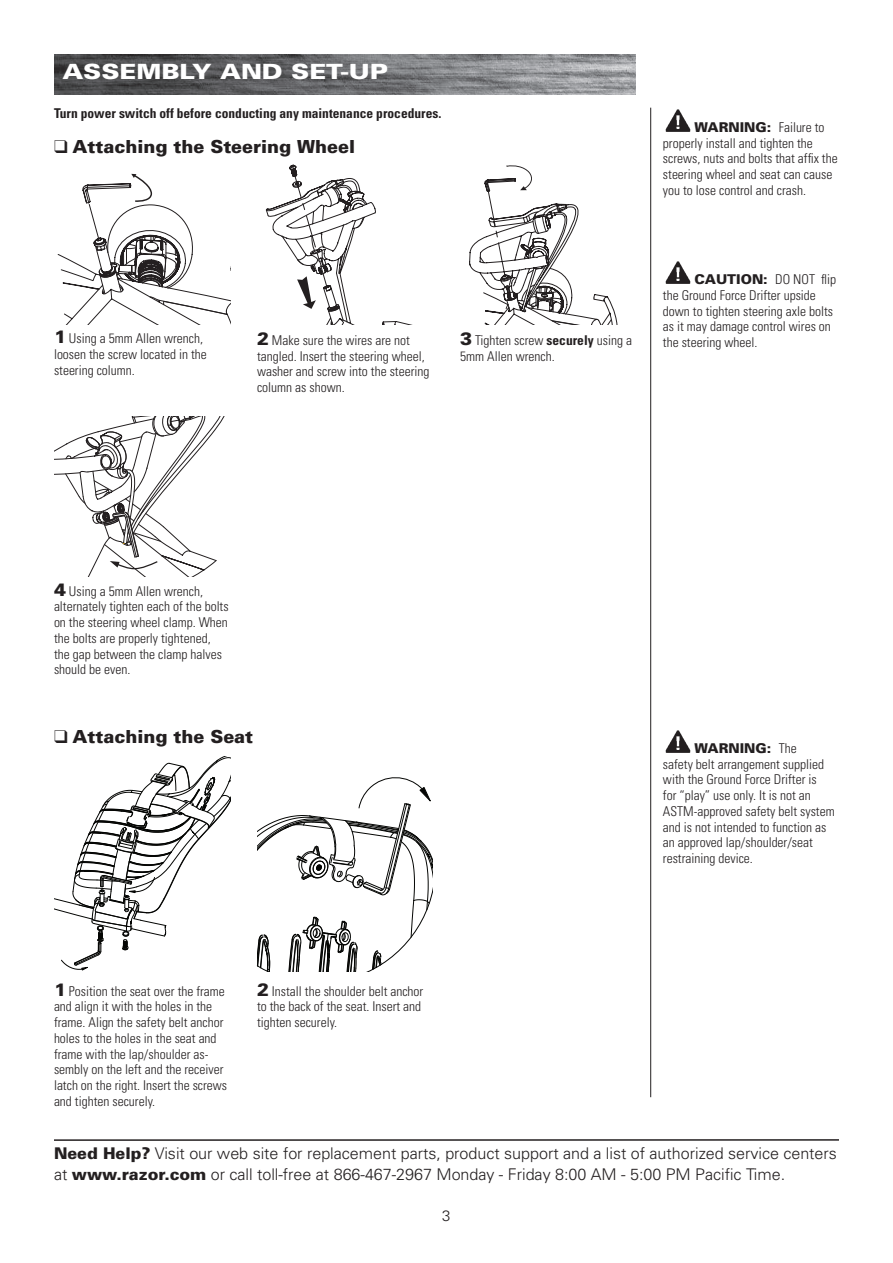
<style>
.page{position:relative;width:893px;height:1263px;background:#fff}
.page>*{position:absolute;margin:0;border:0;box-sizing:border-box;transform-origin:0 0}
.t1{font:900 21px "Univers";color:#fff;scale:1.2 1}
.t2{font:900 18px "Univers";color:#231f20}
.t3{font:300 16.2px/21px "Univers";color:#231f20}
.t4{font:300 15px "Univers";color:#231f20}
.t5{font:300 condensed 13.5px/15.8px "Univers";color:#231f20}
.t6{font:700 condensed 13.5px "Univers";color:#231f20}
.s1{font-weight:900;font-stretch:normal;font-size:18px}
.s2{font-weight:700}
.s3{font-weight:900;font-stretch:normal}
.s4{font-weight:900}
</style>
<div class="page">
<svg style="left:54px;top:756px;width:177px;height:214px"></svg>
<svg style="left:257px;top:777px;width:176px;height:194px"></svg>
<hr style="left:650px;top:108px;width:1px;height:989px;background:#231f20">
<img style="left:54px;top:54px;width:582px;height:40px">
<img style="left:666px;top:109px;width:24px;height:23px">
<img style="left:666px;top:261px;width:24px;height:23px">
<img style="left:666px;top:730px;width:24px;height:23px">
<hr style="left:54px;top:1139px;width:785px;height:2px;background:#231f20">
<svg style="left:266px;top:165px;width:143px;height:159px"></svg>
<svg style="left:469px;top:165px;width:149px;height:159px"></svg>
<svg style="left:57px;top:174px;width:173px;height:150px"></svg>
<svg style="left:54px;top:416px;width:171px;height:160px"></svg>
<h1 class="t1" style="left:62px;top:59px;width:273px">ASSEMBLY AND SET-UP</h1>
<p class="t6" style="left:54px;top:105px;width:389px">Turn power switch off before conducting any maintenance procedures.</p>
<h2 class="t2" style="left:54px;top:135px;width:303px">❑ Attaching the Steering Wheel</h2>
<p class="t5" style="left:54px;top:330px;width:154px"><span class="s1">1</span> Using a 5mm Allen wrench, loosen the screw located in the steering column.</p>
<p class="t5" style="left:257px;top:332px;width:174px"><span class="s1">2</span> Make sure the wires are not tangled. Insert the steering wheel, washer and screw into the steering column as shown.</p>
<p class="t5" style="left:460px;top:332px;width:173px"><span class="s1">3</span> Tighten screw <span class="s2">securely</span> using a<br>5mm Allen wrench.</p>
<p class="t5" style="left:663px;top:119px;width:176px;text-indent:31px"><span class="s3">WARNING:</span> Failure to properly install and tighten the screws, nuts and bolts that affix the steering wheel and seat can cause you to lose control and crash.</p>
<p class="t5" style="left:663px;top:271px;width:174px;text-indent:31px"><span class="s3">CAUTION:</span> DO NOT flip the Ground Force Drifter upside down to tighten steering axle bolts as it may damage control wires on the steering wheel.</p>
<p class="t5" style="left:54px;top:583px;width:176px"><span class="s1">4</span> Using a 5mm Allen wrench, alternately tighten each of the bolts on the steering wheel clamp. When the bolts are properly tightened, the gap between the clamp halves should be even.</p>
<h2 class="t2" style="left:54px;top:726px;width:201px">❑ Attaching the Seat</h2>
<p class="t5" style="left:54px;top:983px;width:175px"><span class="s1">1</span> Position the seat over the frame and align it with the holes in the frame. Align the safety belt anchor holes to the holes in the seat and frame with the lap/shoulder as&shy;sembly on the left and the receiver latch on the right. Insert the screws and tighten securely.</p>
<p class="t5" style="left:257px;top:983px;width:168px"><span class="s1">2</span> Install the shoulder belt anchor to the back of the seat. Insert and tighten securely.</p>
<p class="t5" style="left:663px;top:740px;width:173px;text-indent:31px"><span class="s3">WARNING:</span> The<br>safety belt arrangement supplied with the Ground Force Drifter is<br>for “play” use only. It is not an<br>ASTM-approved safety belt system and is not intended to function as an approved lap/shoulder/seat restraining device.</p>
<p class="t3" style="left:54px;top:1143px;width:784px"><span class="s4">Need Help?</span> Visit our web site for replacement parts, product support and a list of authorized service centers at <span class="s4">www.razor.com</span> or call toll-free at 866-467-2967 Monday - Friday 8:00 AM - 5:00 PM Pacific Time.</p>
<p class="t4" style="left:442px;top:1207px;width:10px">3</p>
</div>
